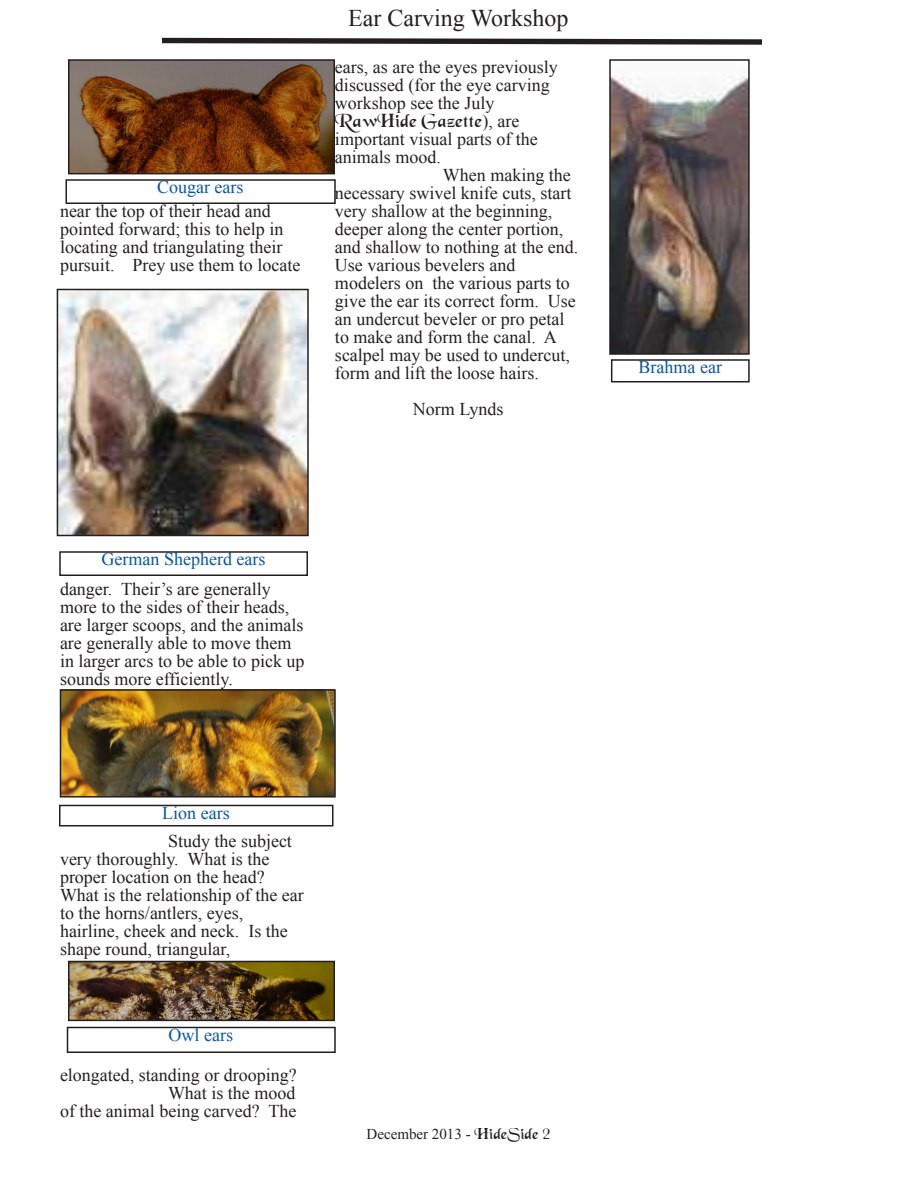
<style>
.page{position:relative;width:918px;height:1188px;background:#fff}
.page>*{position:absolute;margin:0;border:0;box-sizing:border-box;transform-origin:0 0}
.t1{font:24px "Times New Roman";color:#231f20}
.t2{font:18px/18px "Times New Roman";color:#231f20}
.t3{font:18px "Times New Roman";color:#0855a6}
.t4{font:18px "Black Chance Normal";color:#231f20}
.t5{font:15px "Times New Roman";color:#231f20}
.s1{font-family:"Times New Roman"}
.s2{font-family:"Black Chance Normal"}
</style>
<div class="page">
<svg style="left:162px;top:37px;width:600px;height:8px"></svg>
<div style="left:66px;top:179px;width:270px;height:25px;border:2px solid #231f20"></div>
<div style="left:59px;top:551px;width:249px;height:25px;border:2px solid #231f20"></div>
<div style="left:59px;top:805px;width:274px;height:21px;border:2px solid #231f20"></div>
<div style="left:67px;top:1027px;width:269px;height:26px;border:2px solid #231f20"></div>
<div style="left:611px;top:359px;width:139px;height:23px;border:2px solid #231f20"></div>
<img style="left:612px;top:76px;width:135px;height:276px">
<div style="left:609px;top:59px;width:141px;height:296px;border:2px solid #231f20"></div>
<img style="left:71px;top:62px;width:261px;height:109px">
<div style="left:68px;top:59px;width:267px;height:115px;border:2px solid #231f20"></div>
<img style="left:60px;top:292px;width:246px;height:241px">
<div style="left:57px;top:289px;width:252px;height:247px;border:2px solid #231f20"></div>
<img style="left:63px;top:692px;width:270px;height:103px">
<div style="left:60px;top:689px;width:276px;height:109px;border:2px solid #231f20"></div>
<img style="left:71px;top:964px;width:261px;height:54px">
<div style="left:68px;top:961px;width:267px;height:60px;border:2px solid #231f20"></div>
<p class="t3" style="left:157px;top:180px;width:88px">Cougar ears</p>
<p class="t2" style="left:60px;top:203px;width:242px">near the top of their head and pointed forward; this to help in locating and triangulating their pursuit. Prey use them to locate</p>
<h1 class="t1" style="left:348px;top:8px;width:222px">Ear Carving Workshop</h1>
<p class="t2" style="left:335px;top:59px;width:224px">ears, as are the eyes previously discussed (for the eye carving workshop see the July</p>
<p class="t4" style="left:335px;top:113px;width:186px">RawHide Gazette<span class="s1">), are</span></p>
<p class="t2" style="left:335px;top:131px;width:204px">important visual parts of the</p>
<p class="t2" style="left:335px;top:149px;width:108px">animals mood.</p>
<p class="t2" style="left:443px;top:167px;width:129px">When making the</p>
<p class="t2" style="left:335px;top:185px;width:238px">necessary swivel knife cuts, start</p>
<p class="t2" style="left:335px;top:203px;width:219px">very shallow at the beginning,</p>
<p class="t2" style="left:335px;top:221px;width:230px">deeper along the center portion,</p>
<p class="t2" style="left:335px;top:239px;width:245px">and shallow to nothing at the end.</p>
<p class="t2" style="left:335px;top:257px;width:182px">Use various bevelers and</p>
<p class="t2" style="left:335px;top:275px;width:236px">modelers on the various parts to</p>
<p class="t2" style="left:335px;top:293px;width:242px">give the ear its correct form. Use</p>
<p class="t2" style="left:335px;top:311px;width:231px">an undercut beveler or pro petal</p>
<p class="t2" style="left:335px;top:329px;width:223px">to make and form the canal. A</p>
<p class="t2" style="left:335px;top:347px;width:236px">scalpel may be used to undercut,</p>
<p class="t2" style="left:335px;top:365px;width:205px">form and lift the loose hairs.</p>
<p class="t2" style="left:413px;top:401px;width:92px">Norm Lynds</p>
<p class="t3" style="left:102px;top:552px;width:165px">German Shepherd ears</p>
<p class="t2" style="left:60px;top:581px;width:246px">danger. Their’s are generally more to the sides of their heads, are larger scoops, and the animals are generally able to move them in larger arcs to be able to pick up sounds more efficiently.</p>
<p class="t3" style="left:162px;top:806px;width:69px">Lion ears</p>
<p class="t2" style="left:60px;top:833px;width:245px;text-indent:108px">Study the subject very thoroughly. What is the proper location on the head?<br>What is the relationship of the ear to the horns/antlers, eyes, hairline, cheek and neck. Is the shape round, triangular,</p>
<p class="t3" style="left:169px;top:1028px;width:66px">Owl ears</p>
<p class="t2" style="left:60px;top:1067px;width:238px;text-align:right">elongated, standing or drooping?<br>What is the mood<br>of the animal being carved? The</p>
<p class="t5" style="left:367px;top:1128px;width:185px">December 2013 - <span class="s2">HideSide 2</span></p>
<p class="t3" style="left:639px;top:360px;width:85px">Brahma ear</p>
</div>
